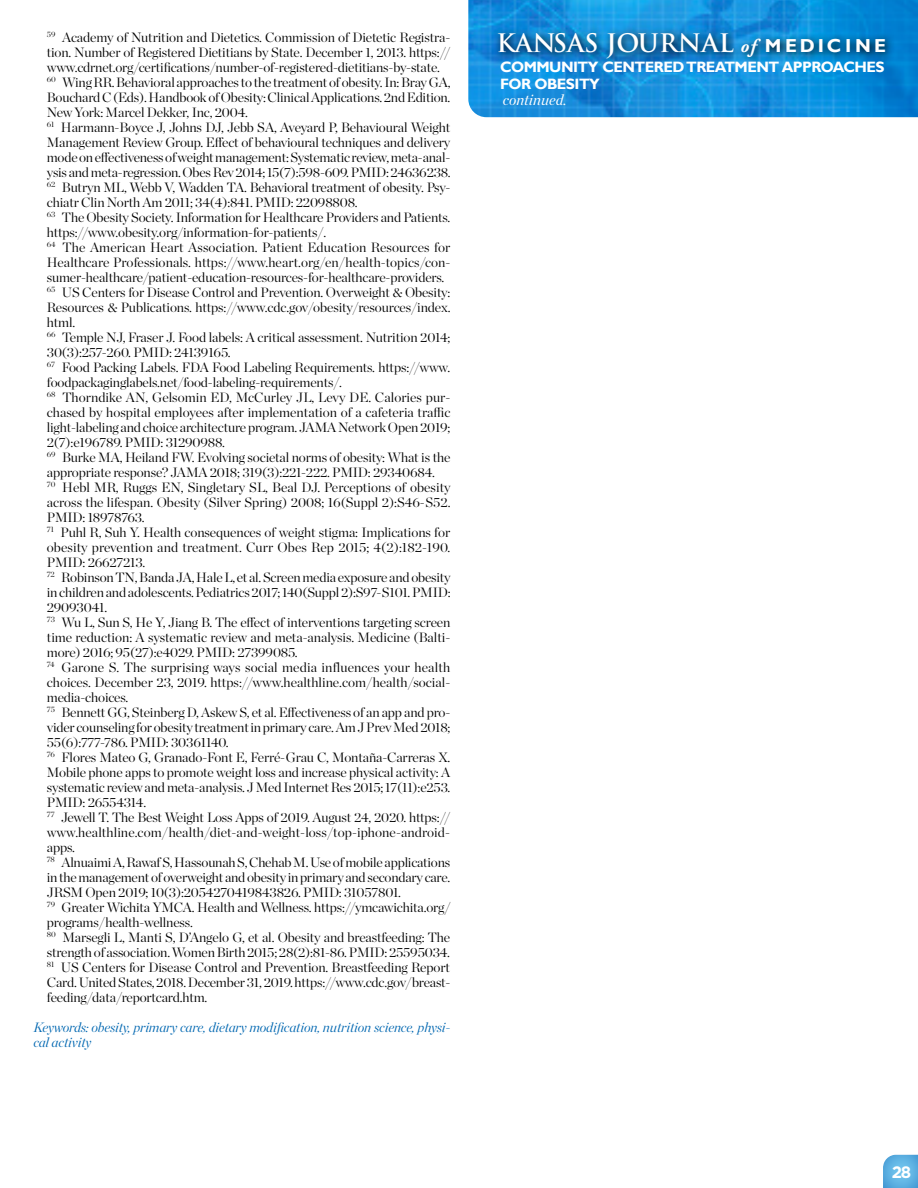
<style>
.page{position:relative;width:918px;height:1188px;background:#fff}
.page>*{position:absolute;margin:0;border:0;box-sizing:border-box;transform-origin:0 0}
.t1{font:700 24.9px "Trajan Pro";color:#fff}
.t2{font:700 16.5px "Gotham";color:#fff}
.t3{font:700 15px/16.5px "Gill Sans";letter-spacing:-.035em;color:#fff}
.t4{font:italic 15px "Chronicle Display";color:#fff}
.t5{font:300 13.5px/15px "Chronicle Display";letter-spacing:-.01em;color:#000;text-align:justify}
.t6{font:italic 300 13.5px/15px "Chronicle Display";letter-spacing:-.01em;color:#0067b1}
.s1{font-family:"Adobe Garamond Pro";font-style:italic;font-size:18.75px}
.s2{font-family:"Gill Sans";font-size:18.75px}
</style>
<div class="page">
<img style="left:468px;top:0;width:450px;height:117px">
<svg style="left:883px;top:1154px;width:35px;height:34px"></svg>
<svg style="left:494px;top:27px;width:402px;height:41px;background:#107abd"></svg>
<p class="t5" style="left:47px;top:28px;width:405px"><sup>59</sup> Academy of Nutrition and Dietetics. Commission of Dietetic Registra&shy;tion. Number of Registered Dietitians by State. December 1, 2013. https:// www.cdrnet.org/certifications/number-of-registered-dietitians-by-state.</p>
<p class="t5" style="left:47px;top:73px;width:405px"><sup>60</sup> Wing RR. Behavioral approaches to the treatment of obesity. In: Bray GA, Bouchard C (Eds). Handbook of Obesity: Clinical Applications. 2nd Edition.<br>New York: Marcel Dekker, Inc, 2004.</p>
<p class="t5" style="left:47px;top:118px;width:405px"><sup>61</sup> Harmann-Boyce J, Johns DJ, Jebb SA, Aveyard P, Behavioural Weight Management Review Group. Effect of behavioural techniques and delivery mode on effectiveness of weight management: Systematic review, meta-anal&shy;ysis and meta-regression. Obes Rev 2014; 15(7):598-609. PMID: 24636238.</p>
<p class="t5" style="left:47px;top:178px;width:405px"><sup>62</sup> Butryn ML, Webb V, Wadden TA. Behavioral treatment of obesity. Psy&shy;chiatr Clin North Am 2011; 34(4):841. PMID: 22098808.</p>
<p class="t5" style="left:47px;top:208px;width:405px"><sup>63</sup> The Obesity Society. Information for Healthcare Providers and Patients. https://www.obesity.org/information-for-patients/.</p>
<p class="t5" style="left:47px;top:238px;width:405px"><sup>64</sup> The American Heart Association. Patient Education Resources for Healthcare Professionals. https://www.heart.org/en/health-topics/con&shy;sumer-healthcare/patient-education-resources-for-healthcare-providers.</p>
<p class="t5" style="left:47px;top:283px;width:405px"><sup>65</sup> US Centers for Disease Control and Prevention. Overweight &amp; Obesity:<br>Resources &amp; Publications. https://www.cdc.gov/obesity/resources/index. html.</p>
<p class="t5" style="left:47px;top:328px;width:405px"><sup>66</sup> Temple NJ, Fraser J. Food labels: A critical assessment. Nutrition 2014;<br>30(3):257-260. PMID: 24139165.</p>
<p class="t5" style="left:47px;top:358px;width:405px"><sup>67</sup> Food Packing Labels. FDA Food Labeling Requirements. https://www. foodpackaginglabels.net/food-labeling-requirements/.</p>
<p class="t5" style="left:47px;top:388px;width:405px"><sup>68</sup> Thorndike AN, Gelsomin ED, McCurley JL, Levy DE. Calories pur&shy;chased by hospital employees after implementation of a cafeteria traffic light-labeling and choice architecture program. JAMA Network Open 2019; 2(7):e196789. PMID: 31290988.</p>
<p class="t5" style="left:47px;top:448px;width:405px"><sup>69</sup> Burke MA, Heiland FW. Evolving societal norms of obesity: What is the appropriate response? JAMA 2018; 319(3):221-222. PMID: 29340684.</p>
<p class="t5" style="left:47px;top:478px;width:405px"><sup>70</sup> Hebl MR, Ruggs EN, Singletary SL, Beal DJ. Perceptions of obesity across the lifespan. Obesity (Silver Spring) 2008; 16(Suppl 2):S46-S52.<br>PMID: 18978763.</p>
<p class="t5" style="left:47px;top:523px;width:405px"><sup>71</sup> Puhl R, Suh Y. Health consequences of weight stigma: Implications for obesity prevention and treatment. Curr Obes Rep 2015; 4(2):182-190.<br>PMID: 26627213.</p>
<p class="t5" style="left:47px;top:568px;width:405px"><sup>72</sup> Robinson TN, Banda JA, Hale L, et al. Screen media exposure and obesity in children and adolescents. Pediatrics 2017; 140(Suppl 2):S97-S101. PMID:<br>29093041.</p>
<p class="t5" style="left:47px;top:613px;width:405px"><sup>73</sup> Wu L, Sun S, He Y, Jiang B. The effect of interventions targeting screen time reduction: A systematic review and meta-analysis. Medicine (Balti&shy;more) 2016; 95(27):e4029. PMID: 27399085.</p>
<p class="t5" style="left:47px;top:658px;width:405px"><sup>74</sup> Garone S. The surprising ways social media influences your health choices. December 23, 2019. https://www.healthline.com/health/social&shy;media-choices.</p>
<p class="t5" style="left:47px;top:703px;width:405px"><sup>75</sup> Bennett GG, Steinberg D, Askew S, et al. Effectiveness of an app and pro&shy;vider counseling for obesity treatment in primary care. Am J Prev Med 2018; 55(6):777-786. PMID: 30361140.</p>
<p class="t5" style="left:47px;top:748px;width:405px"><sup>76</sup> Flores Mateo G, Granado-Font E, Ferré-Grau C, Montaña-Carreras X.<br>Mobile phone apps to promote weight loss and increase physical activity: A systematic review and meta-analysis. J Med Internet Res 2015; 17(11):e253.<br>PMID: 26554314.</p>
<p class="t5" style="left:47px;top:808px;width:405px"><sup>77</sup> Jewell T. The Best Weight Loss Apps of 2019. August 24, 2020. https:// www.healthline.com/health/diet-and-weight-loss/top-iphone-android&shy;apps.</p>
<p class="t5" style="left:47px;top:853px;width:405px"><sup>78</sup> Alnuaimi A, Rawaf S, Hassounah S, Chehab M. Use of mobile applications in the management of overweight and obesity in primary and secondary care.<br>JRSM Open 2019; 10(3):2054270419843826. PMID: 31057801.</p>
<p class="t5" style="left:47px;top:898px;width:405px"><sup>79</sup> Greater Wichita YMCA. Health and Wellness. https://ymcawichita.org/ programs/health-wellness.</p>
<p class="t5" style="left:47px;top:928px;width:405px"><sup>80</sup> Marsegli L, Manti S, D’Angelo G, et al. Obesity and breastfeeding: The strength of association. Women Birth 2015; 28(2):81-86. PMID: 25595034.</p>
<p class="t5" style="left:47px;top:958px;width:405px"><sup>81</sup> US Centers for Disease Control and Prevention. Breastfeeding Report Card. United States, 2018. December 31, 2019. https://www.cdc.gov/breast&shy;feeding/data/reportcard.htm.</p>
<p class="t6" style="left:33px;top:1018px;width:419px">Keywords: obesity, primary care, dietary modification, nutrition science, physi&shy;cal activity</p>
<p class="t1" style="left:496px;top:28px;width:391px">KANSAS JOURNAL <span class="s1">of</span> <span class="s2">M EDIC I N E</span></p>
<p class="t3" style="left:500px;top:59px;width:386px">COMMUNITY CENTERED TREATMENT APPROACHES<br>FOR OBESITY</p>
<p class="t4" style="left:503px;top:88px;width:65px">continued.</p>
<p class="t2" style="left:892px;top:1161px;width:21px">28</p>
</div>
